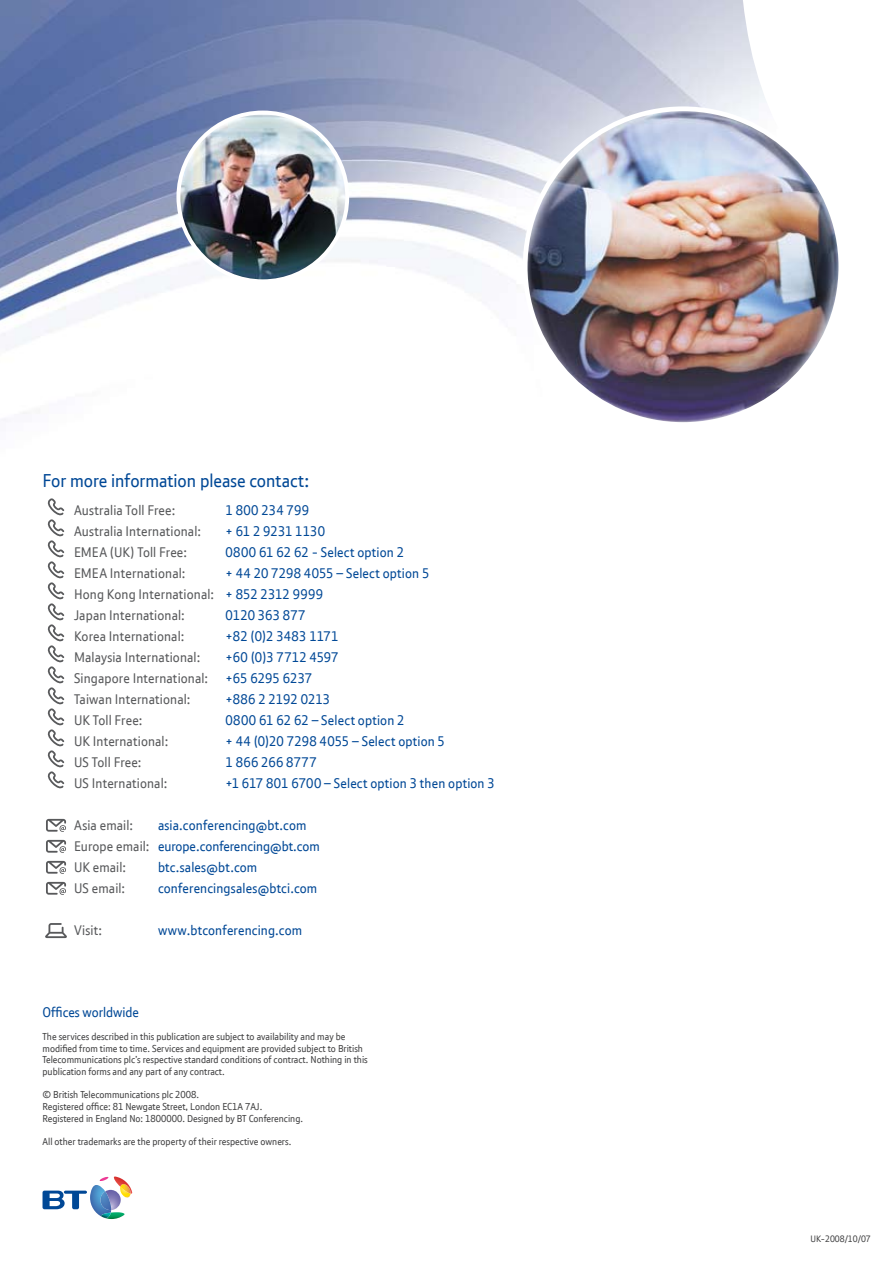
<style>
.page{position:relative;width:893px;height:1263px;background:#fff}
.page>*{position:absolute;margin:0;border:0;box-sizing:border-box;transform-origin:0 0}
.t1{font:18px "New BT";color:#004896}
.t2{font:13.5px/21px "New BT";letter-spacing:.01em;color:#004896}
.t3{font:13.5px/21px "New BT";letter-spacing:.01em;color:#58595b}
.t4{font:9.75px/11.7px "New BT";color:#414142}
.t5{font:9px "New BT";color:#414142}
.s1{color:#004896}
.s2{color:#58595b}
</style>
<div class="page">
<img style="left:0;top:0;width:767px;height:721px">
<svg style="left:47px;top:498px;width:17px;height:291px"></svg>
<svg style="left:46px;top:819px;width:20px;height:13px"></svg>
<svg style="left:46px;top:840px;width:20px;height:13px"></svg>
<svg style="left:46px;top:861px;width:20px;height:13px"></svg>
<svg style="left:46px;top:882px;width:20px;height:13px"></svg>
<svg style="left:45px;top:923px;width:22px;height:15px"></svg>
<svg style="left:43px;top:1176px;width:89px;height:43px"></svg>
<img style="left:178px;top:113px;width:169px;height:168px;border-radius:84px">
<div style="left:176px;top:111px;width:173px;height:172px;border:4px solid #fff;border-radius:50%"></div>
<img style="left:525px;top:109px;width:316px;height:315px;border-radius:158px">
<h1 class="t1" style="left:43px;top:469px;width:268px">For more information please contact:</h1>
<h2 class="t3" style="left:74px;top:500px;width:103px">Australia Toll Free:</h2>
<h2 class="t2" style="left:226px;top:500px;width:85px">1 800 234 799</h2>
<h2 class="t3" style="left:74px;top:521px;width:129px">Australia International:</h2>
<h2 class="t2" style="left:226px;top:521px;width:101px">+ 61 2 9231 1130</h2>
<h2 class="t3" style="left:74px;top:542px;width:115px">EMEA (UK) Toll Free:</h2>
<h2 class="t2" style="left:226px;top:542px;width:180px">0800 61 62 62 - Select option 2</h2>
<h2 class="t3" style="left:74px;top:563px;width:113px">EMEA International:</h2>
<h2 class="t3" style="left:74px;top:563px;width:357px;text-indent:151px"><span class="s1">+ 44 20 7298 4055 – Select option 5<br></span>Hong Kong International: <span class="s1">+ 852 2312 9999<br></span>Japan International:</h2>
<h2 class="t2" style="left:226px;top:605px;width:82px">0120 363 877</h2>
<h2 class="t3" style="left:74px;top:626px;width:112px">Korea International:</h2>
<h2 class="t2" style="left:226px;top:626px;width:114px">+82 (0)2 3483 1171</h2>
<h2 class="t3" style="left:74px;top:647px;width:128px">Malaysia International:</h2>
<h2 class="t2" style="left:226px;top:647px;width:115px">+60 (0)3 7712 4597</h2>
<h2 class="t3" style="left:74px;top:668px;width:136px">Singapore International:</h2>
<h2 class="t2" style="left:226px;top:668px;width:88px">+65 6295 6237</h2>
<h2 class="t3" style="left:74px;top:689px;width:118px">Taiwan International:</h2>
<h2 class="t2" style="left:226px;top:689px;width:106px">+886 2 2192 0213</h2>
<h2 class="t3" style="left:74px;top:710px;width:70px">UK Toll Free:</h2>
<h2 class="t2" style="left:226px;top:710px;width:181px">0800 61 62 62 – Select option 2</h2>
<h2 class="t3" style="left:74px;top:731px;width:96px">UK International:</h2>
<h2 class="t2" style="left:226px;top:731px;width:221px">+ 44 (0)20 7298 4055 – Select option 5</h2>
<h2 class="t3" style="left:74px;top:752px;width:69px">US Toll Free:</h2>
<h2 class="t2" style="left:226px;top:752px;width:93px">1 866 266 8777</h2>
<h2 class="t3" style="left:74px;top:773px;width:95px">US International:</h2>
<h2 class="t2" style="left:226px;top:773px;width:271px">+1 617 801 6700 – Select option 3 then option 3</h2>
<h2 class="t3" style="left:74px;top:815px;width:61px">Asia email:</h2>
<h2 class="t2" style="left:74px;top:815px;width:247px;text-indent:84px">asia.conferencing@bt.com<br><span class="s2">Europe email:</span> europe.conferencing@bt.com<br><span class="s2">UK email:</span></h2>
<h2 class="t2" style="left:158px;top:857px;width:101px">btc.sales@bt.com</h2>
<h2 class="t3" style="left:74px;top:878px;width:53px">US email:</h2>
<h2 class="t2" style="left:158px;top:878px;width:161px">conferencingsales@btci.com</h2>
<h2 class="t3" style="left:74px;top:920px;width:30px">Visit:</h2>
<h2 class="t2" style="left:158px;top:920px;width:146px">www.btconferencing.com</h2>
<h2 class="t2" style="left:43px;top:1001px;width:98px">Offices worldwide</h2>
<p class="t4" style="left:43px;top:1030px;width:327px">The services described in this publication are subject to availability and may be modified from time to time. Services and equipment are provided subject to British Telecommunications plc’s respective standard conditions of contract. Nothing in this publication forms and any part of any contract.</p>
<p class="t4" style="left:43px;top:1089px;width:262px">© British Telecommunications plc 2008.<br>Registered office: 81 Newgate Street, London EC1A 7AJ.<br>Registered in England No: 1800000. Designed by BT Conferencing.</p>
<p class="t4" style="left:43px;top:1136px;width:250px">All other trademarks are the property of their respective owners.</p>
<p class="t5" style="left:810px;top:1233px;width:62px">UK-2008/10/07</p>
</div>
